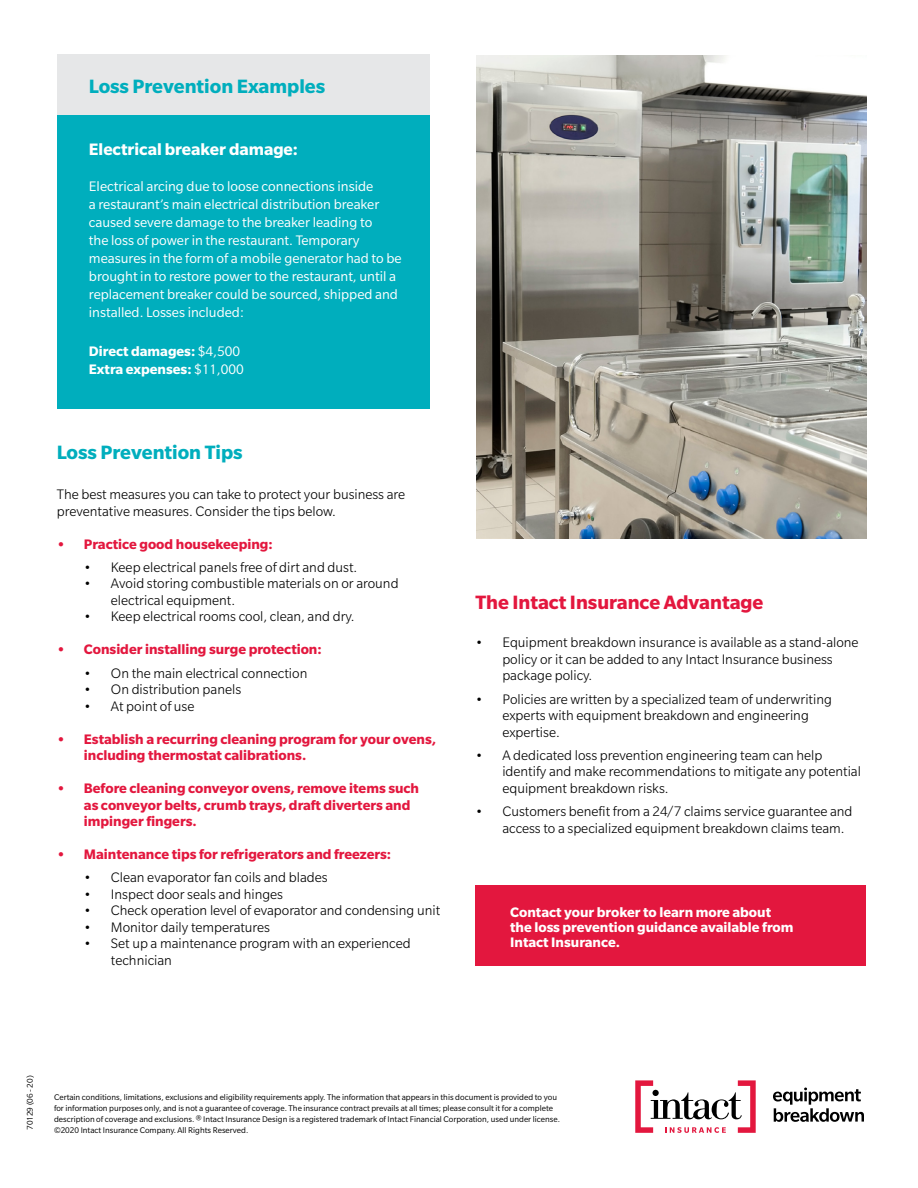
<style>
.page{position:relative;width:918px;height:1188px;background:#fff}
.page>*{position:absolute;margin:0;border:0;box-sizing:border-box;transform-origin:0 0}
.t1{font:700 21px "Slate Std";color:#00aebd}
.t2{font:700 21px "Slate Std";color:#e3173e}
.t3{font:700 18px "Slate Std";color:#fff}
.t4{font:300 15px/16.5px "Slate Std";color:#000}
.t5{font:15px/18px "Slate Std";color:#fff}
.t6{font:700 15px/16.5px "Slate Std";color:#e3173e}
.t7{font:700 15px/15px "Slate Std";color:#fff}
.t8{font:9px/10.8px "Slate Std";color:#000}
.s1{font-weight:400}
</style>
<div class="page">
<div style="left:57px;top:114px;width:373px;height:295px;background:#00aebd"></div>
<div style="left:475px;top:885px;width:391px;height:81px;background:#e3173e"></div>
<div style="left:57px;top:54px;width:373px;height:60px;background:#e6e7e8"></div>
<svg style="left:773px;top:1088px;width:91px;height:34px"></svg>
<svg style="left:635px;top:1080px;width:121px;height:53px"></svg>
<img style="left:477px;top:56px;width:389px;height:483px">
<p class="t1" style="left:89px;top:75px;width:238px">Loss Prevention Examples</p>
<p class="t3" style="left:89px;top:139px;width:211px">Electrical breaker damage:</p>
<p class="t5" style="left:89px;top:177px;width:314px">Electrical arcing due to loose connections inside<br>a restaurant’s main electrical distribution breaker caused severe damage to the breaker leading to<br>the loss of power in the restaurant. Temporary measures in the form of a mobile generator had to be brought in to restore power to the restaurant, until a replacement breaker could be sourced, shipped and installed. Losses included:</p>
<p class="t7" style="left:89px;top:344px;width:153px">Direct damages: <span class="s1">$4,500</span></p>
<p class="t7" style="left:89px;top:362px;width:156px">Extra expenses: <span class="s1">$11,000</span></p>
<p class="t1" style="left:57px;top:441px;width:187px">Loss Prevention Tips</p>
<p class="t4" style="left:57px;top:486px;width:350px">The best measures you can take to protect your business are preventative measures. Consider the tips below.</p>
<p class="t6" style="left:57px;top:535px;width:217px">• Practice good housekeeping:</p>
<p class="t4" style="left:84px;top:559px;width:275px">• Keep electrical panels free of dirt and dust.</p>
<p class="t4" style="left:111px;top:575px;width:289px;text-indent:-27px">• Avoid storing combustible materials on or around electrical equipment.</p>
<p class="t4" style="left:84px;top:608px;width:272px">• Keep electrical rooms cool, clean, and dry.</p>
<p class="t6" style="left:57px;top:641px;width:266px">• Consider installing surge protection:</p>
<p class="t4" style="left:84px;top:664px;width:225px">• On the main electrical connection</p>
<p class="t4" style="left:84px;top:681px;width:159px">• On distribution panels</p>
<p class="t4" style="left:84px;top:697px;width:112px">• At point of use</p>
<p class="t6" style="left:84px;top:730px;width:354px;text-indent:-27px">• Establish a recurring cleaning program for your ovens, including thermostat calibrations.</p>
<p class="t6" style="left:84px;top:780px;width:337px;text-indent:-27px">• Before cleaning conveyor ovens, remove items such as conveyor belts, crumb trays, draft diverters and impinger fingers.</p>
<p class="t6" style="left:57px;top:846px;width:336px">• Maintenance tips for refrigerators and freezers:</p>
<p class="t4" style="left:84px;top:869px;width:245px">• Clean evaporator fan coils and blades</p>
<p class="t4" style="left:84px;top:886px;width:201px">• Inspect door seals and hinges</p>
<p class="t4" style="left:84px;top:902px;width:358px">• Check operation level of evaporator and condensing unit</p>
<p class="t4" style="left:84px;top:919px;width:188px">• Monitor daily temperatures</p>
<p class="t4" style="left:111px;top:935px;width:301px;text-indent:-27px">• Set up a maintenance program with an experienced technician</p>
<p class="t2" style="left:475px;top:591px;width:290px">The Intact Insurance Advantage</p>
<p class="t4" style="left:502px;top:634px;width:358px;text-indent:-27px">• Equipment breakdown insurance is available as a stand-alone policy or it can be added to any Intact Insurance business package policy.</p>
<p class="t4" style="left:502px;top:691px;width:331px;text-indent:-27px">• Policies are written by a specialized team of underwriting experts with equipment breakdown and engineering expertise.</p>
<p class="t4" style="left:502px;top:747px;width:360px;text-indent:-27px">• A dedicated loss prevention engineering team can help identify and make recommendations to mitigate any potential equipment breakdown risks.</p>
<p class="t4" style="left:502px;top:803px;width:352px;text-indent:-27px">• Customers benefit from a 24/7 claims service guarantee and access to a specialized equipment breakdown claims team.</p>
<p class="t7" style="left:510px;top:905px;width:285px">Contact your broker to learn more about the loss prevention guidance available from<br>Intact Insurance.</p>
<p class="t8" style="left:25px;top:1130px;width:56px;rotate:-90deg">70129 (06 - 20)</p>
<p class="t8" style="left:54px;top:1092px;width:508px">Certain conditions, limitations, exclusions and eligibility requirements apply. The information that appears in this document is provided to you for information purposes only, and is not a guarantee of coverage. The insurance contract prevails at all times; please consult it for a complete description of coverage and exclusions. ® Intact Insurance Design is a registered trademark of Intact Financial Corporation, used under license.</p>
<p class="t8" style="left:54px;top:1124px;width:196px">©2020 Intact Insurance Company. All Rights Reserved.</p>
</div>
